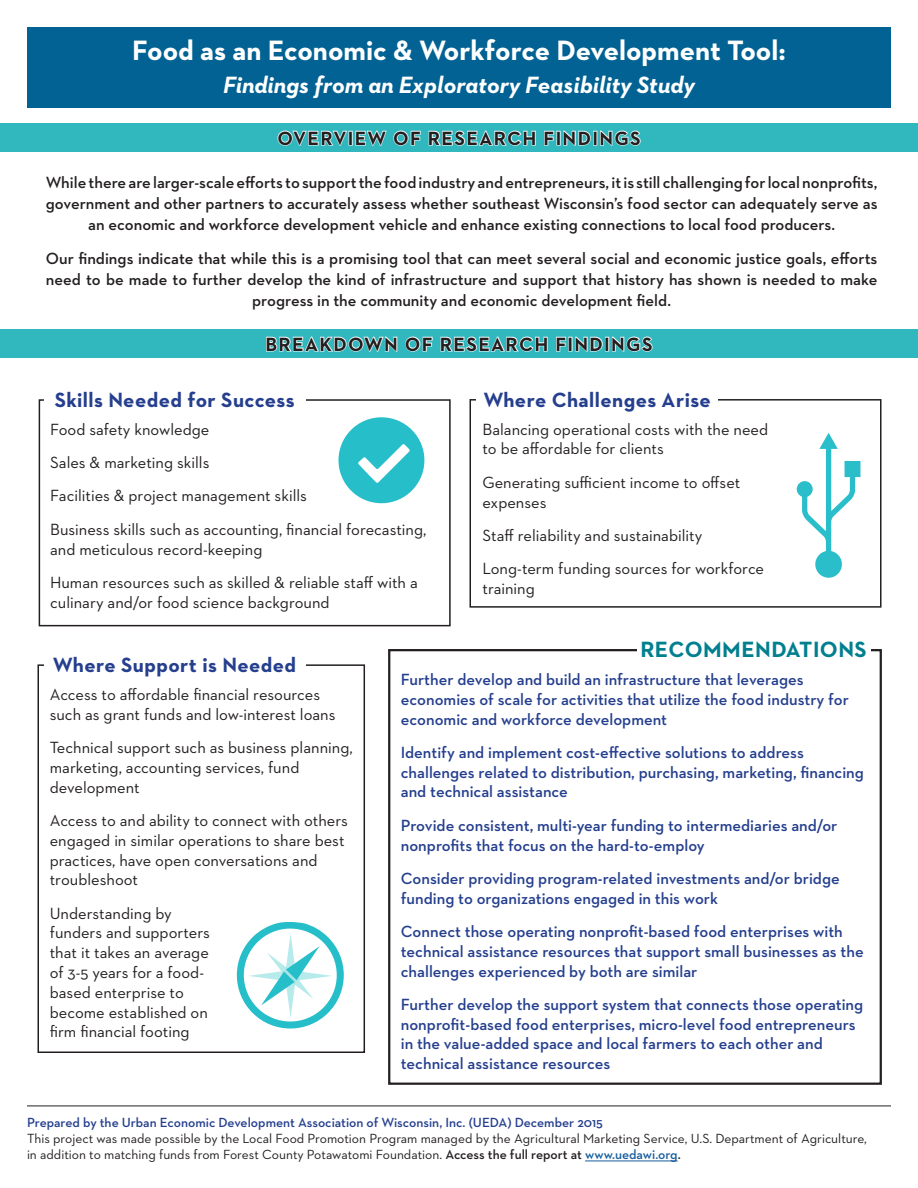
<style>
.page{position:relative;width:918px;height:1188px;background:#fff}
.page>*{position:absolute;margin:0;border:0;box-sizing:border-box;transform-origin:0 0}
.t1{font:700 28.5px "Neutraface 2 Text";color:#fff}
.t2{font:italic 700 24px "Neutraface 2 Text";color:#fff}
.t3{font:700 22.5px "Neutraface 2 Text";letter-spacing:.02em;color:#007f8f}
.t4{font:700 21px "Neutraface 2 Text";letter-spacing:.02em;color:#253f8e}
.t5{font:700 19.5px "Neutraface 2 Text";letter-spacing:.07em;color:#231f20}
.t6{font:16.5px/19.8px "Neutraface 2 Text";color:#231f20}
.t7{font:600 16.5px/19.8px "Neutraface 2 Text";color:#253f8e}
.t8{font:600 16.5px/21px "Neutraface 2 Text";color:#231f20;text-align:center}
.t9{font:13.5px/16.2px "Neutraface 2 Text";color:#231f20}
.t10{font:600 13.5px "Neutraface 2 Text";color:#253f8e}
.s1{font-weight:600}
.s2{font-weight:600;color:#175d9e}
</style>
<div class="page">
<div style="left:27px;top:27px;width:864px;height:81px;background:#016293"></div>
<div style="left:0;top:123px;width:918px;height:28px;background:#31b8be"></div>
<svg style="left:277px;top:130px;width:70px;height:16px"></svg>
<div style="left:348px;top:131px;width:5px;height:15px;border:2px solid #fff"></div>
<svg style="left:355px;top:130px;width:66px;height:16px"></svg>
<svg style="left:428px;top:130px;width:108px;height:16px"></svg>
<svg style="left:544px;top:130px;width:11px;height:16px"></svg>
<div style="left:556px;top:131px;width:5px;height:15px;border:2px solid #fff"></div>
<svg style="left:563px;top:130px;width:28px;height:16px"></svg>
<div style="left:593px;top:131px;width:4px;height:15px;border:2px solid #fff"></div>
<svg style="left:600px;top:130px;width:41px;height:16px"></svg>
<div style="left:0;top:329px;width:918px;height:28px;background:#31b8be"></div>
<svg style="left:266px;top:336px;width:132px;height:16px"></svg>
<svg style="left:405px;top:336px;width:28px;height:16px"></svg>
<svg style="left:440px;top:336px;width:108px;height:16px"></svg>
<svg style="left:556px;top:336px;width:11px;height:16px"></svg>
<div style="left:568px;top:337px;width:5px;height:14px;border:2px solid #fff"></div>
<svg style="left:575px;top:336px;width:28px;height:16px"></svg>
<div style="left:605px;top:337px;width:4px;height:14px;border:2px solid #fff"></div>
<svg style="left:611px;top:336px;width:42px;height:16px"></svg>
<div style="left:39px;top:399px;width:412px;height:227px;border:2px solid #231f20"></div>
<div style="left:44px;top:384px;width:261px;height:29px;background:#fff"></div>
<svg style="left:338px;top:417px;width:86px;height:86px"></svg>
<div style="left:38px;top:664px;width:327px;height:389px;border:2px solid #231f20"></div>
<div style="left:44px;top:650px;width:261px;height:28px;background:#fff"></div>
<div style="left:470px;top:399px;width:412px;height:209px;border:2px solid #231f20"></div>
<div style="left:477px;top:384px;width:241px;height:28px;background:#fff"></div>
<div style="left:388px;top:649px;width:494px;height:436px;border:2px solid #231f20"></div>
<div style="left:637px;top:635px;width:233px;height:28px;background:#fff"></div>
<hr style="left:585px;top:1161px;width:93px;height:1px;background:#175d9e">
<hr style="left:27px;top:1106px;width:864px;height:1px;background:#231f20">
<svg style="left:797px;top:433px;width:63px;height:145px"></svg>
<svg style="left:237px;top:922px;width:107px;height:107px"></svg>
<p class="t1" style="left:132px;top:32px;width:655px">Food as an Economic &amp; Workforce Development Tool:</p>
<p class="t2" style="left:223px;top:70px;width:473px">Findings from an Exploratory Feasibility Study</p>
<p class="t5" style="left:277px;top:126px;width:365px">OVERVIEW OF RESEARCH FINDINGS</p>
<p class="t8" style="left:46px;top:171px;width:833px">While there are larger-scale efforts to support the food industry and entrepreneurs, it is still challenging for local nonprofits, government and other partners to accurately assess whether southeast Wisconsin’s food sector can adequately serve as an economic and workforce development vehicle and enhance existing connections to local food producers.</p>
<p class="t8" style="left:46px;top:248px;width:833px">Our findings indicate that while this is a promising tool that can meet several social and economic justice goals, efforts need to be made to further develop the kind of infrastructure and support that history has shown is needed to make progress in the community and economic development field.</p>
<p class="t5" style="left:265px;top:332px;width:389px">BREAKDOWN OF RESEARCH FINDINGS</p>
<p class="t4" style="left:55px;top:386px;width:241px">Skills Needed for Success</p>
<p class="t6" style="left:50px;top:419px;width:161px">Food safety knowledge</p>
<p class="t6" style="left:50px;top:452px;width:161px">Sales &amp; marketing skills</p>
<p class="t6" style="left:50px;top:486px;width:258px">Facilities &amp; project management skills</p>
<p class="t6" style="left:50px;top:519px;width:378px">Business skills such as accounting, financial forecasting, and meticulous record-keeping</p>
<p class="t6" style="left:50px;top:572px;width:369px">Human resources such as skilled &amp; reliable staff with a culinary and/or food science background</p>
<p class="t4" style="left:483px;top:386px;width:229px">Where Challenges Arise</p>
<p class="t6" style="left:483px;top:419px;width:287px">Balancing operational costs with the need to be affordable for clients</p>
<p class="t6" style="left:483px;top:472px;width:259px">Generating sufficient income to offset expenses</p>
<p class="t6" style="left:483px;top:525px;width:221px">Staff reliability and sustainability</p>
<p class="t6" style="left:483px;top:558px;width:283px">Long-term funding sources for workforce training</p>
<p class="t4" style="left:53px;top:651px;width:245px">Where Support is Needed</p>
<p class="t6" style="left:50px;top:684px;width:287px">Access to affordable financial resources such as grant funds and low-interest loans</p>
<p class="t6" style="left:50px;top:737px;width:305px">Technical support such as business planning, marketing, accounting services, fund development</p>
<p class="t6" style="left:50px;top:810px;width:300px">Access to and ability to connect with others engaged in similar operations to share best practices, have open conversations and troubleshoot</p>
<p class="t6" style="left:50px;top:903px;width:162px">Understanding by funders and supporters that it takes an average of 3-5 years for a food&shy;based enterprise to become established on firm financial footing</p>
<p class="t3" style="left:640px;top:635px;width:228px">RECOMMENDATIONS</p>
<p class="t7" style="left:401px;top:669px;width:450px">Further develop and build an infrastructure that leverages economies of scale for activities that utilize the food industry for economic and workforce development</p>
<p class="t7" style="left:401px;top:742px;width:465px">Identify and implement cost-effective solutions to address challenges related to distribution, purchasing, marketing, financing and technical assistance</p>
<p class="t7" style="left:401px;top:815px;width:438px">Provide consistent, multi-year funding to intermediaries and/or nonprofits that focus on the hard-to-employ</p>
<p class="t7" style="left:401px;top:868px;width:441px">Consider providing program-related investments and/or bridge funding to organizations engaged in this work</p>
<p class="t7" style="left:401px;top:921px;width:464px">Connect those operating nonprofit-based food enterprises with technical assistance resources that support small businesses as the challenges experienced by both are similar</p>
<p class="t7" style="left:401px;top:994px;width:464px">Further develop the support system that connects those operating nonprofit-based food enterprises, micro-level food entrepreneurs in the value-added space and local farmers to each other and technical assistance resources</p>
<p class="t10" style="left:27px;top:1114px;width:577px">Prepared by the Urban Economic Development Association of Wisconsin, Inc. (UEDA) December 2015</p>
<p class="t9" style="left:27px;top:1130px;width:842px">This project was made possible by the Local Food Promotion Program managed by the Agricultural Marketing Service, U.S. Department of Agriculture, in addition to matching funds from Forest County Potawatomi Foundation. <span class="s1">Access the full report at</span> <span class="s2">www.uedawi.org</span><span class="s1">.</span></p>
</div>
